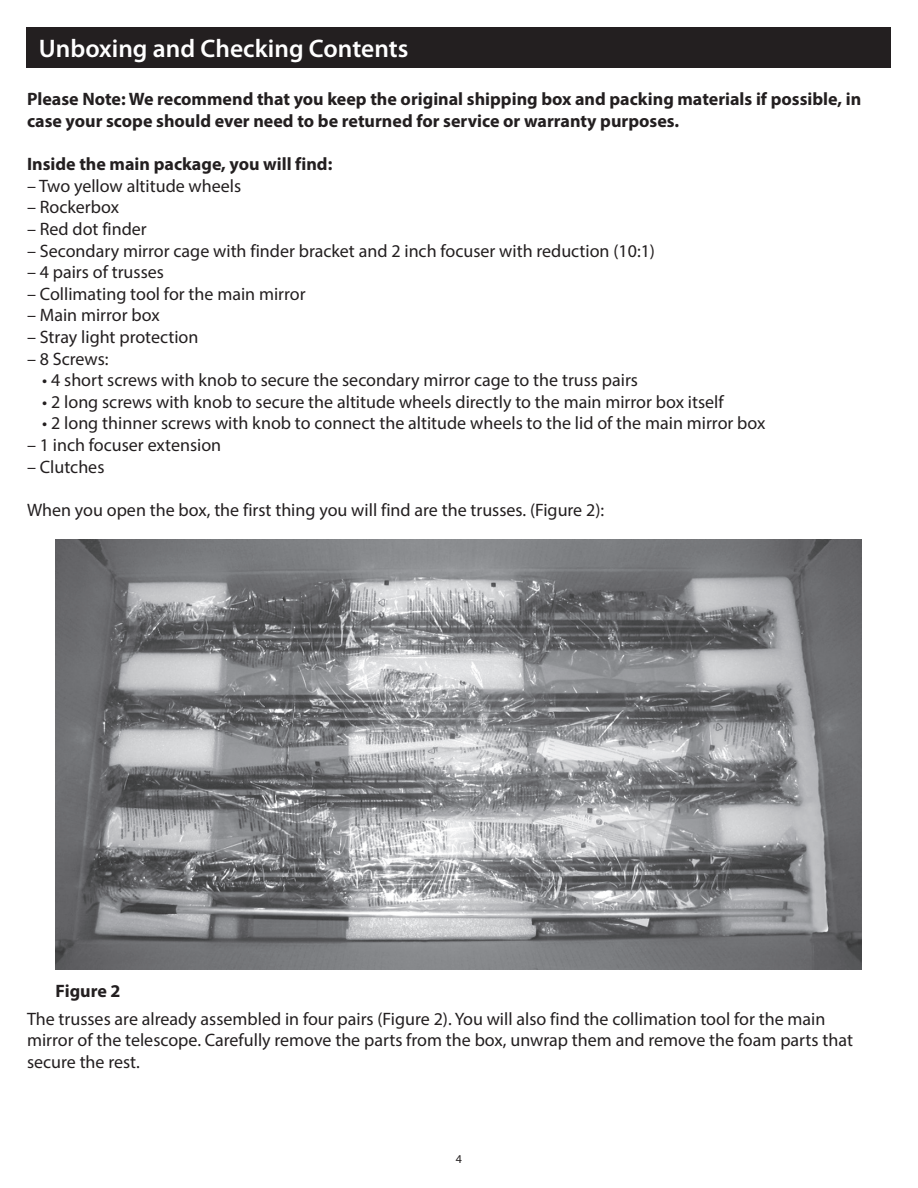
<style>
.page{position:relative;width:918px;height:1188px;background:#fff}
.page>*{position:absolute;margin:0;border:0;box-sizing:border-box;transform-origin:0 0}
.t1{font:600 25.5px "Myriad Pro";color:#fff}
.t2{font:18px/21.6px "Myriad Pro";color:#231f20}
.t3{font:700 18px/21.6px "Myriad Pro";color:#231f20}
.t4{font:12px "Myriad Pro";color:#231f20}
</style>
<div class="page">
<div style="left:26px;top:27px;width:865px;height:41px;background:#231f20"></div>
<img style="left:56px;top:540px;width:806px;height:430px">
<h1 class="t1" style="left:39px;top:34px;width:371px">Unboxing and Checking Contents</h1>
<p class="t3" style="left:27px;top:88px;width:836px">Please Note: We recommend that you keep the original shipping box and packing materials if possible, in case your scope should ever need to be returned for service or warranty purposes.</p>
<p class="t3" style="left:27px;top:153px;width:307px">Inside the main package, you will find:</p>
<p class="t2" style="left:27px;top:175px;width:216px">– Two yellow altitude wheels</p>
<p class="t2" style="left:27px;top:196px;width:94px">– Rockerbox</p>
<p class="t2" style="left:27px;top:218px;width:121px">– Red dot finder</p>
<p class="t2" style="left:27px;top:239px;width:630px">– Secondary mirror cage with finder bracket and 2 inch focuser with reduction (10:1)</p>
<p class="t2" style="left:27px;top:261px;width:138px">– 4 pairs of trusses</p>
<p class="t2" style="left:27px;top:283px;width:280px">– Collimating tool for the main mirror</p>
<p class="t2" style="left:27px;top:304px;width:134px">– Main mirror box</p>
<p class="t2" style="left:27px;top:326px;width:173px">– Stray light protection</p>
<p class="t2" style="left:27px;top:347px;width:83px">– 8 Screws:</p>
<p class="t2" style="left:42px;top:369px;width:597px">• 4 short screws with knob to secure the secondary mirror cage to the truss pairs</p>
<p class="t2" style="left:42px;top:391px;width:683px">• 2 long screws with knob to secure the altitude wheels directly to the main mirror box itself</p>
<p class="t2" style="left:42px;top:412px;width:725px">• 2 long thinner screws with knob to connect the altitude wheels to the lid of the main mirror box</p>
<p class="t2" style="left:27px;top:434px;width:196px">– 1 inch focuser extension</p>
<p class="t2" style="left:27px;top:455px;width:79px">– Clutches</p>
<p class="t2" style="left:27px;top:499px;width:579px">When you open the box, the first thing you will find are the trusses. (Figure 2):</p>
<p class="t3" style="left:56px;top:980px;width:66px">Figure 2</p>
<p class="t2" style="left:27px;top:1008px;width:828px">The trusses are already assembled in four pairs (Figure 2). You will also find the collimation tool for the main mirror of the telescope. Carefully remove the parts from the box, unwrap them and remove the foam parts that secure the rest.</p>
<p class="t4" style="left:456px;top:1152px;width:8px">4</p>
</div>
